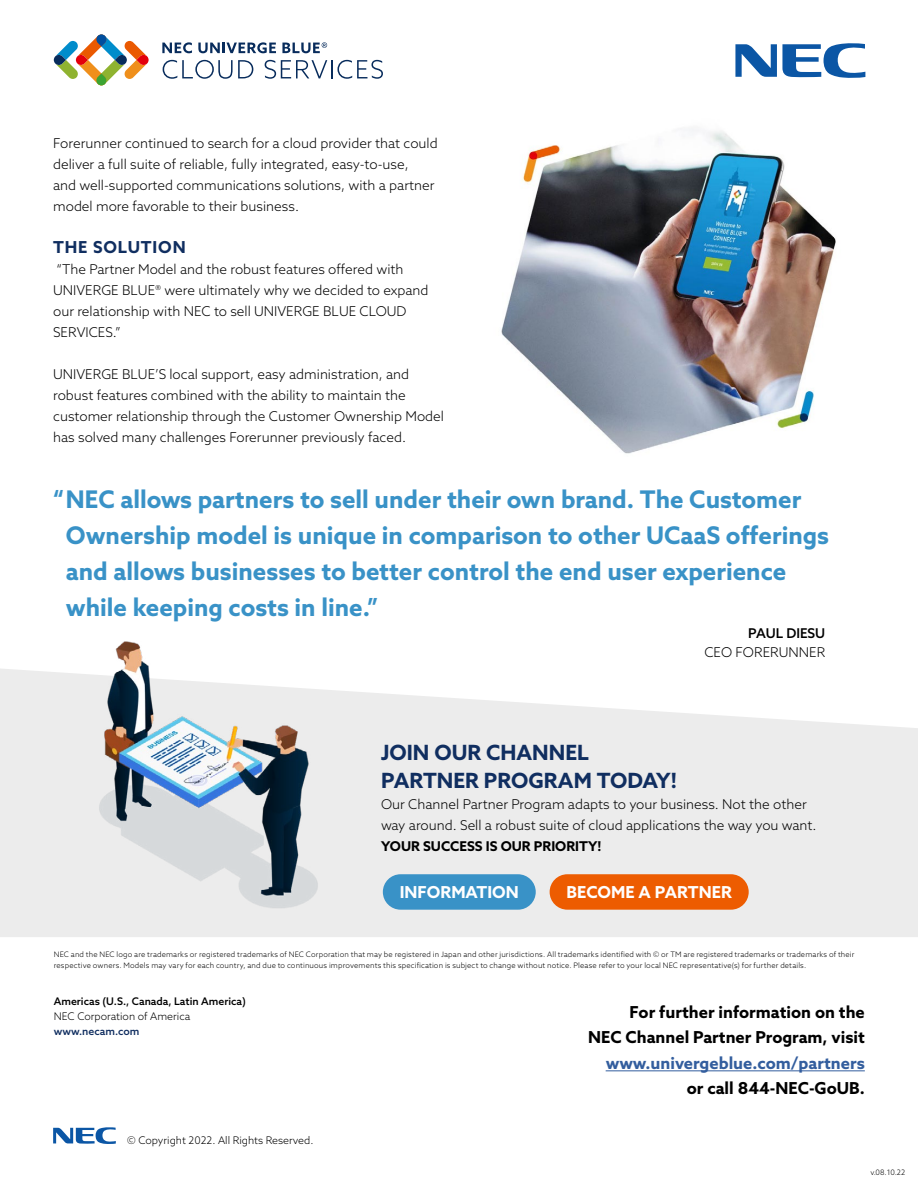
<style>
.page{position:relative;width:918px;height:1188px;background:#fff}
.page>*{position:absolute;margin:0;border:0;box-sizing:border-box;transform-origin:0 0}
.t1{font:700 24.3px/36px "Azo Sans";color:#3992c7}
.t2{font:700 21px/28.5px "Azo Sans";color:#102e60}
.t3{font:700 16.5px/25.5px "Azo Sans";color:#000;text-align:right}
.t4{font:700 16.5px "Azo Sans";color:#335e9e}
.t5{font:700 16.5px "Azo Sans";color:#fff}
.t6{font:700 16.5px "Azo Sans";letter-spacing:.05em;color:#102e60}
.t7{font:300 13.5px/21px "Azo Sans";color:#000}
.t8{font:700 13.5px "Azo Sans";color:#000}
.t9{font:500 13.5px "Azo Sans";color:#000}
.t10{font:300 10.5px "Azo Sans";color:#000}
.t11{font:500 10.5px "Azo Sans";color:#000}
.t12{font:500 10.5px "Azo Sans";color:#102e60}
.t13{font:300 7.5px/10.5px "Azo Sans";letter-spacing:.02em;color:#000}
</style>
<div class="page">
<svg style="left:735px;top:43px;width:130px;height:35px"></svg>
<svg style="left:53px;top:1127px;width:63px;height:17px"></svg>
<img style="left:501px;top:128px;width:335px;height:326px">
<svg style="left:162px;top:42px;width:30px;height:11px"></svg>
<svg style="left:198px;top:42px;width:78px;height:11px"></svg>
<svg style="left:282px;top:42px;width:45px;height:11px"></svg>
<svg style="left:163px;top:60px;width:90px;height:19px"></svg>
<svg style="left:265px;top:60px;width:118px;height:19px"></svg>
<svg style="left:54px;top:34px;width:95px;height:51px"></svg>
<hr style="left:606px;top:1070px;width:259px;height:1px;background:#335e9e">
<svg style="left:0;top:669px;width:918px;height:268px;fill:#ececec"></svg>
<img style="left:21px;top:641px;width:374px;height:268px">
<div style="left:550px;top:874px;width:199px;height:36px;background:#ed5c01;border-radius:18px"></div>
<div style="left:383px;top:874px;width:153px;height:36px;background:#3992c7;border-radius:18px"></div>
<p class="t7" style="left:53px;top:132px;width:386px">Forerunner continued to search for a cloud provider that could deliver a full suite of reliable, fully integrated, easy-to-use,<br>and well-supported communications solutions, with a partner model more favorable to their business.</p>
<p class="t6" style="left:53px;top:236px;width:134px">THE SOLUTION</p>
<p class="t7" style="left:53px;top:258px;width:377px">“The Partner Model and the robust features offered with UNIVERGE BLUE® were ultimately why we decided to expand our relationship with NEC to sell UNIVERGE BLUE CLOUD SERVICES.”</p>
<p class="t7" style="left:53px;top:363px;width:392px">UNIVERGE BLUE’S local support, easy administration, and robust features combined with the ability to maintain the customer relationship through the Customer Ownership Model has solved many challenges Forerunner previously faced.</p>
<h1 class="t1" style="left:66px;top:481px;width:765px;text-indent:-13px">“NEC allows partners to sell under their own brand. The Customer Ownership model is unique in comparison to other UCaaS offerings and allows businesses to better control the end user experience while keeping costs in line.”</h1>
<p class="t9" style="left:748px;top:624px;width:79px">PAUL DIESU</p>
<p class="t7" style="left:704px;top:642px;width:122px">CEO FORERUNNER</p>
<h2 class="t2" style="left:381px;top:738px;width:297px">JOIN OUR CHANNEL<br>PARTNER PROGRAM TODAY!</h2>
<p class="t7" style="left:381px;top:794px;width:437px">Our Channel Partner Program adapts to your business. Not the other way around. Sell a robust suite of cloud applications the way you want.</p>
<p class="t8" style="left:381px;top:838px;width:222px">YOUR SUCCESS IS OUR PRIORITY!</p>
<p class="t5" style="left:400px;top:881px;width:120px">INFORMATION</p>
<p class="t5" style="left:567px;top:881px;width:167px">BECOME A PARTNER</p>
<p class="t13" style="left:54px;top:949px;width:802px">NEC and the NEC logo are trademarks or registered trademarks of NEC Corporation that may be registered in Japan and other jurisdictions. All trademarks identified with © or TM are registered trademarks or trademarks of their respective owners. Models may vary for each country, and due to continuous improvements this specification is subject to change without notice. Please refer to your local NEC representative(s) for further details.</p>
<p class="t11" style="left:54px;top:994px;width:194px">Americas (U.S., Canada, Latin America)</p>
<p class="t10" style="left:54px;top:1009px;width:138px">NEC Corporation of America</p>
<p class="t12" style="left:54px;top:1024px;width:87px">www.necam.com</p>
<p class="t3" style="left:588px;top:999px;width:278px">For further information on the<br>NEC Channel Partner Program, visit</p>
<p class="t4" style="left:606px;top:1052px;width:261px">www.univergeblue.com/partners</p>
<p class="t3" style="left:687px;top:1075px;width:180px">or call 844-NEC-GoUB.</p>
<p class="t10" style="left:127px;top:1133px;width:188px">© Copyright 2022. All Rights Reserved.</p>
<p class="t13" style="left:870px;top:1167px;width:36px">v.08.10.22</p>
</div>
